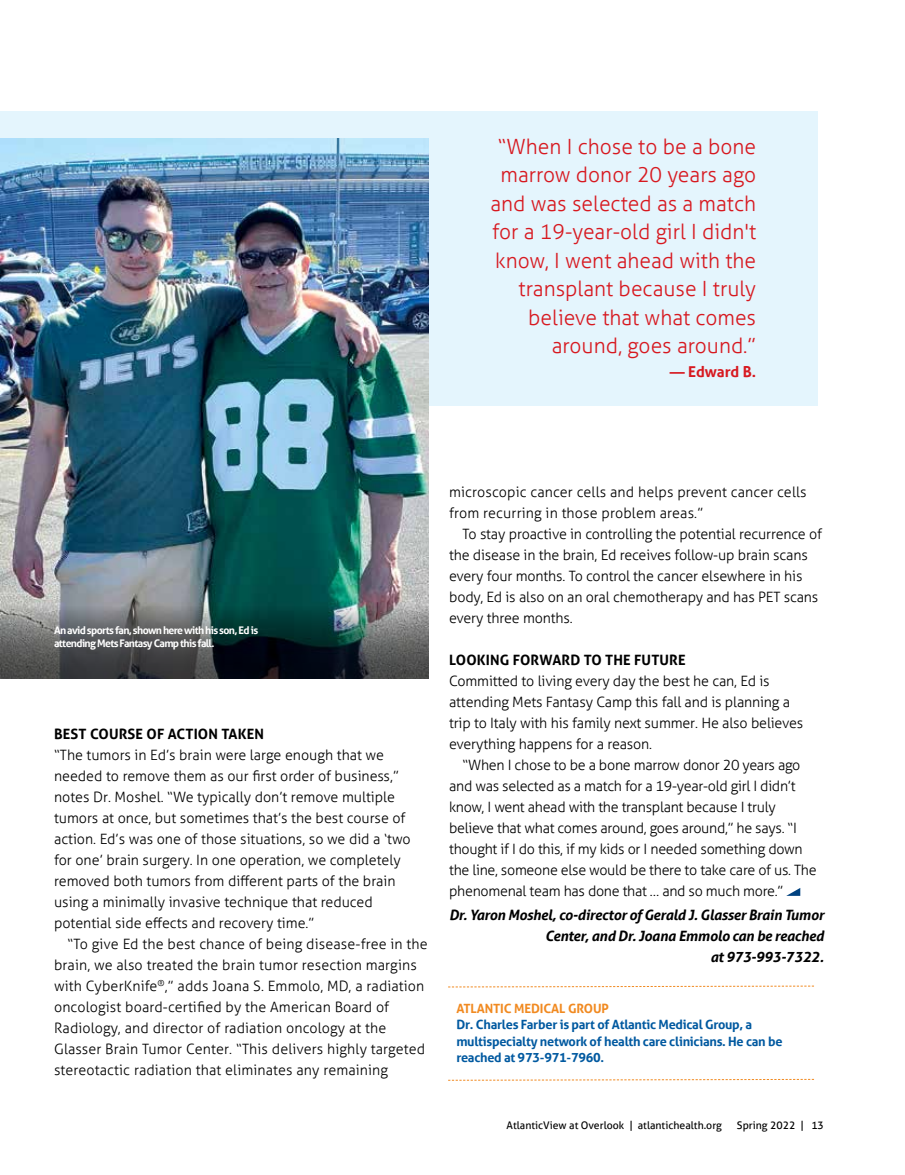
<style>
.page{position:relative;width:905px;height:1175px;background:#fff}
.page>*{position:absolute;margin:0;border:0;box-sizing:border-box;transform-origin:0 0}
.t1{font:300 21px/28.5px "Aller";color:#d71920;text-align:right}
.t2{font:700 15px "Aller";color:#d71920}
.t3{font:300 14.25px/21px "Aller";letter-spacing:-.01em;color:#000}
.t4{font:300 14.25px/21px "Aller";letter-spacing:.01em;color:#000}
.t5{font:italic 700 14.25px/21px "Aller";letter-spacing:-.02em;color:#000;text-align:right}
.t6{font:700 14.25px "Aller";letter-spacing:.01em;color:#000}
.t7{font:700 12.75px/16.5px "Aller";letter-spacing:-.02em;color:#0059a0}
.t8{font:700 12.75px "Aller";letter-spacing:-.01em;color:#f18a21}
.t9{font:700 10.5px/13.5px "Aller";letter-spacing:-.06em;color:#fff}
.t10{font:10.5px "Aller";color:#000}
</style>
<div class="page">
<div style="left:0;top:111px;width:817px;height:294px;background:#e4f5fd"></div>
<img style="left:0;top:138px;width:429px;height:459px">
<svg style="left:0;top:597px;width:429px;height:81px;background:#475455"></svg>
<svg style="left:786px;top:888px;width:14px;height:8px"></svg>
<svg style="left:448px;top:985px;width:366px;height:2px"></svg>
<svg style="left:448px;top:1078px;width:366px;height:3px"></svg>
<h1 class="t1" style="left:490px;top:132px;width:267px">“When I chose to be a bone marrow donor 20 years ago and was selected as a match for a 19-year-old girl I didn't know, I went ahead with the transplant because I truly believe that what comes around, goes around.”</h1>
<p class="t2" style="left:669px;top:362px;width:88px">— Edward B.</p>
<p class="t9" style="left:54px;top:623px;width:206px">An avid sports fan, shown here with his son, Ed is attending Mets Fantasy Camp this fall.</p>
<p class="t6" style="left:54px;top:725px;width:211px">BEST COURSE OF ACTION TAKEN</p>
<p class="t3" style="left:54px;top:744px;width:358px">“The tumors in Ed’s brain were large enough that we needed to remove them as our first order of business,” notes Dr. Moshel. “We typically don’t remove multiple tumors at once, but sometimes that’s the best course of action. Ed’s was one of those situations, so we did a ‘two for one’ brain surgery. In one operation, we completely removed both tumors from different parts of the brain using a minimally invasive technique that reduced potential side effects and recovery time.”</p>
<p class="t4" style="left:54px;top:933px;width:375px;text-indent:13px">“To give Ed the best chance of being disease-free in the brain, we also treated the brain tumor resection margins with CyberKnife<sup>®</sup>,” adds Joana S. Emmolo, MD, a radiation oncologist board-certified by the American Board of Radiology, and director of radiation oncology at the Glasser Brain Tumor Center. “This delivers highly targeted stereotactic radiation that eliminates any remaining</p>
<p class="t4" style="left:449px;top:481px;width:359px">microscopic cancer cells and helps prevent cancer cells from recurring in those problem areas.”</p>
<p class="t3" style="left:449px;top:523px;width:374px;text-indent:13px">To stay proactive in controlling the potential recurrence of the disease in the brain, Ed receives follow-up brain scans every four months. To control the cancer elsewhere in his body, Ed is also on an oral chemotherapy and has PET scans every three months.</p>
<p class="t6" style="left:449px;top:651px;width:238px">LOOKING FORWARD TO THE FUTURE</p>
<p class="t3" style="left:449px;top:670px;width:355px">Committed to living every day the best he can, Ed is attending Mets Fantasy Camp this fall and is planning a trip to Italy with his family next summer. He also believes everything happens for a reason.</p>
<p class="t3" style="left:449px;top:754px;width:369px;text-indent:13px">“When I chose to be a bone marrow donor 20 years ago and was selected as a match for a 19-year-old girl I didn’t know, I went ahead with the transplant because I truly believe that what comes around, goes around,” he says. “I thought if I do this, if my kids or I needed something down the line, someone else would be there to take care of us. The phenomenal team has done that … and so much more.”</p>
<p class="t5" style="left:449px;top:904px;width:376px">Dr. Yaron Moshel, co-director of Gerald J. Glasser Brain Tumor<br>Center, and Dr. Joana Emmolo can be reached<br>at 973-993-7322.</p>
<p class="t8" style="left:456px;top:1000px;width:154px">ATLANTIC MEDICAL GROUP</p>
<p class="t7" style="left:456px;top:1016px;width:328px">Dr. Charles Farber is part of Atlantic Medical Group, a multispecialty network of health care clinicians. He can be reached at 973-971-7960.</p>
<p class="t10" style="left:506px;top:1118px;width:217px">AtlanticView at Overlook | atlantichealth.org</p>
<p class="t10" style="left:737px;top:1118px;width:88px">Spring 2022 | 13</p>
</div>
